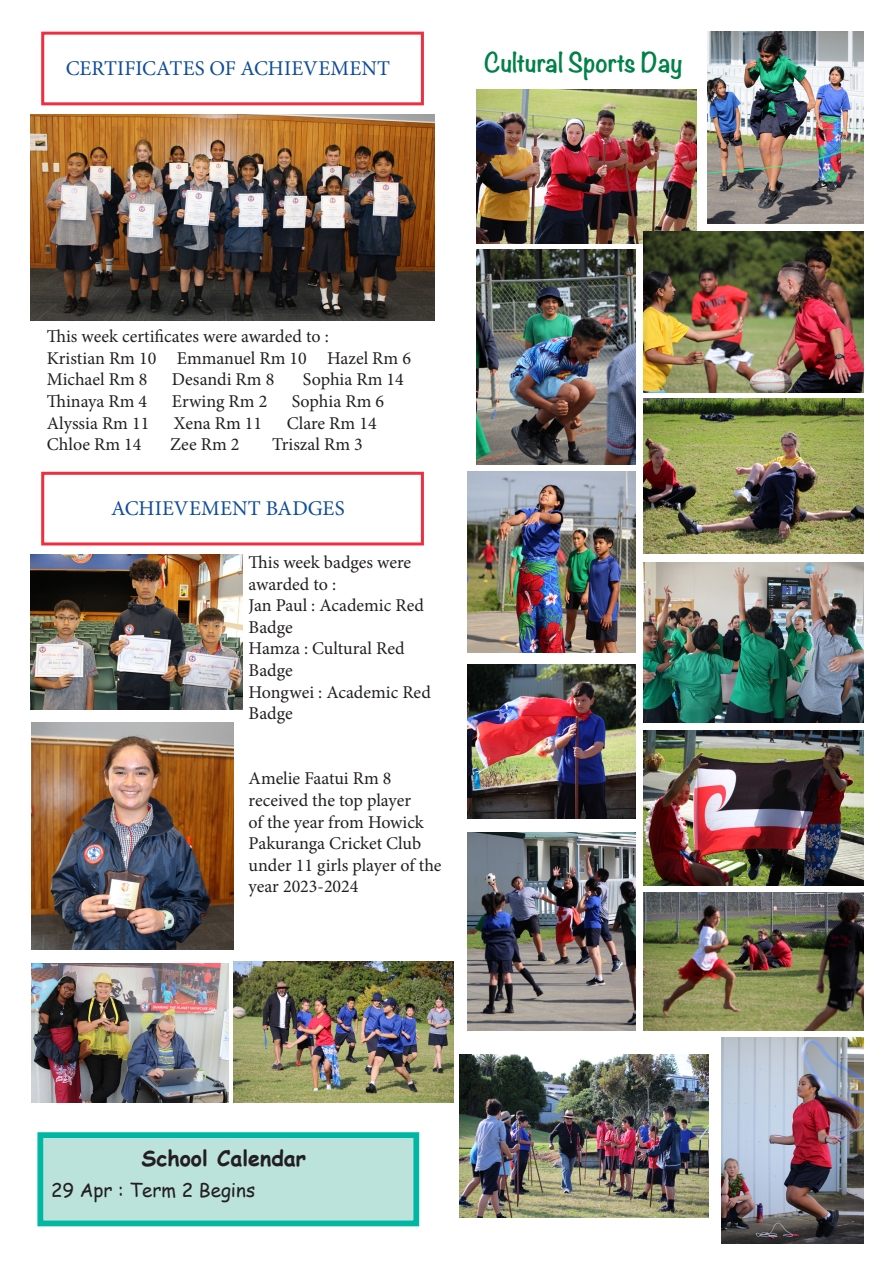
<style>
.page{position:relative;width:893px;height:1263px;background:#fff}
.page>*{position:absolute;margin:0;border:0;box-sizing:border-box;transform-origin:0 0}
.t1{font:700 24px "Noteworthy";color:#008149}
.t2{font:700 21.6px "Comic Sans MS";color:#231f20}
.TITLES{font:21px "Minion Pro";color:#0f4d97}
.t3{font:18.9px "Comic Sans MS";color:#231f20}
.t4{font:18px/21.6px "Minion Pro";color:#231f20}
</style>
<div class="page">
<div style="left:41px;top:32px;width:383px;height:73px;border:3px solid #ee2f3f"></div>
<img style="left:30px;top:114px;width:405px;height:206px">
<div style="left:37px;top:1132px;width:382px;height:94px;background:#bbe2db;border:6px solid #00b7a4"></div>
<img style="left:476px;top:89px;width:220px;height:154px">
<img style="left:476px;top:250px;width:160px;height:214px">
<img style="left:643px;top:232px;width:221px;height:160px">
<img style="left:707px;top:32px;width:157px;height:191px">
<img style="left:643px;top:399px;width:221px;height:155px">
<img style="left:468px;top:472px;width:168px;height:181px">
<img style="left:643px;top:562px;width:221px;height:161px">
<img style="left:643px;top:730px;width:221px;height:155px">
<img style="left:468px;top:664px;width:168px;height:155px">
<img style="left:468px;top:832px;width:168px;height:199px">
<img style="left:643px;top:893px;width:221px;height:137px">
<img style="left:721px;top:1037px;width:143px;height:207px">
<img style="left:459px;top:1054px;width:250px;height:164px">
<img style="left:234px;top:961px;width:220px;height:141px">
<img style="left:31px;top:963px;width:197px;height:139px">
<div style="left:41px;top:472px;width:383px;height:73px;border:3px solid #ee2f3f"></div>
<img style="left:30px;top:555px;width:213px;height:154px">
<img style="left:31px;top:723px;width:203px;height:226px">
<p class="TITLES" style="left:66px;top:55px;width:326px">CERTIFICATES OF ACHIEVEMENT</p>
<p class="t1" style="left:484px;top:41px;width:200px">Cultural Sports Day</p>
<p class="t4" style="left:47px;top:326px;width:284px">This week certificates were awarded to :</p>
<p class="t4" style="left:47px;top:347px;width:366px">Kristian Rm 10 Emmanuel Rm 10 Hazel Rm 6</p>
<p class="t4" style="left:47px;top:369px;width:102px">Michael Rm 8</p>
<p class="t4" style="left:172px;top:369px;width:104px">Desandi Rm 8</p>
<p class="t4" style="left:303px;top:369px;width:102px">Sophia Rm 14</p>
<p class="t4" style="left:47px;top:391px;width:102px">Thinaya Rm 4</p>
<p class="t4" style="left:172px;top:391px;width:97px">Erwing Rm 2</p>
<p class="t4" style="left:292px;top:391px;width:94px">Sophia Rm 6</p>
<p class="t4" style="left:47px;top:412px;width:104px">Alyssia Rm 11</p>
<p class="t4" style="left:174px;top:412px;width:90px">Xena Rm 11</p>
<p class="t4" style="left:287px;top:412px;width:91px">Clare Rm 14</p>
<p class="t4" style="left:47px;top:434px;width:96px">Chloe Rm 14</p>
<p class="t4" style="left:170px;top:434px;width:71px">Zee Rm 2</p>
<p class="t4" style="left:272px;top:434px;width:92px">Triszal Rm 3</p>
<p class="TITLES" style="left:111px;top:495px;width:235px">ACHIEVEMENT BADGES</p>
<p class="t4" style="left:249px;top:552px;width:164px">This week badges were awarded to :</p>
<p class="t4" style="left:249px;top:595px;width:177px">Jan Paul : Academic Red<br>Badge</p>
<p class="t4" style="left:249px;top:638px;width:157px">Hamza : Cultural Red<br>Badge</p>
<p class="t4" style="left:249px;top:681px;width:184px">Hongwei : Academic Red<br>Badge</p>
<p class="t4" style="left:249px;top:768px;width:144px">Amelie Faatui Rm 8</p>
<p class="t4" style="left:249px;top:789px;width:177px">received the top player of the year from Howick<br>Pakuranga Cricket Club</p>
<p class="t4" style="left:249px;top:854px;width:194px">under 11 girls player of the year 2023-2024</p>
<p class="t2" style="left:142px;top:1142px;width:166px">School Calendar</p>
<p class="t3" style="left:51px;top:1176px;width:206px">29 Apr : Term 2 Begins</p>
</div>
